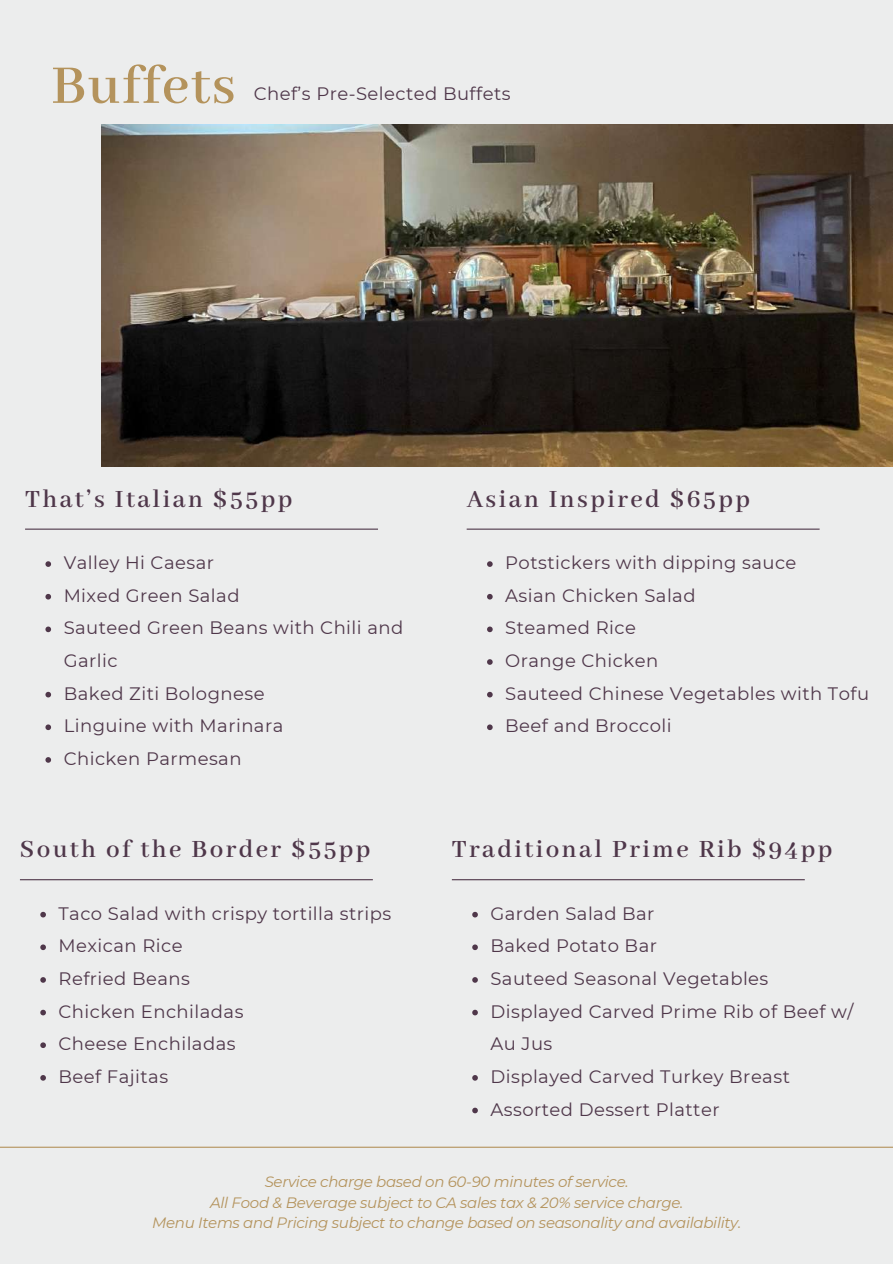
<style>
.page{position:relative;width:893px;height:1264px;background:#fff}
.page>*{position:absolute;margin:0;border:0;box-sizing:border-box;transform-origin:0 0}
.t1{font:600 60px "Abhaya Libre";letter-spacing:.02em;color:#b4935c}
.t2{font:600 27px "Abhaya Libre";letter-spacing:.09em;color:#4f374a}
.t3{font:18px/32.7px "Montserrat";letter-spacing:.025em;color:#4f374a}
.t4{font:italic 15px/20.2px "Montserrat";letter-spacing:-.02em;color:#b4935c;text-align:center}
</style>
<div class="page">
<div style="left:0;top:0;width:892px;height:1263px;background:#eceded"></div>
<hr style="left:0;top:1146px;width:892px;height:1px;background:#b4935c">
<img style="left:101px;top:125px;width:791px;height:341px">
<svg style="left:45px;top:561px;width:6px;height:6px"></svg>
<svg style="left:45px;top:594px;width:6px;height:5px"></svg>
<svg style="left:45px;top:626px;width:6px;height:6px"></svg>
<svg style="left:45px;top:691px;width:6px;height:6px"></svg>
<svg style="left:45px;top:724px;width:6px;height:6px"></svg>
<svg style="left:45px;top:757px;width:6px;height:5px"></svg>
<hr style="left:25px;top:528px;width:353px;height:1px;background:#4f374a">
<svg style="left:487px;top:561px;width:5px;height:6px"></svg>
<svg style="left:487px;top:594px;width:5px;height:5px"></svg>
<svg style="left:487px;top:626px;width:5px;height:6px"></svg>
<svg style="left:487px;top:659px;width:5px;height:5px"></svg>
<svg style="left:487px;top:691px;width:5px;height:6px"></svg>
<svg style="left:487px;top:724px;width:5px;height:6px"></svg>
<hr style="left:466px;top:528px;width:353px;height:1px;background:#4f374a">
<svg style="left:40px;top:911px;width:6px;height:6px"></svg>
<svg style="left:40px;top:944px;width:6px;height:6px"></svg>
<svg style="left:40px;top:977px;width:6px;height:5px"></svg>
<svg style="left:40px;top:1009px;width:6px;height:6px"></svg>
<svg style="left:40px;top:1042px;width:6px;height:6px"></svg>
<svg style="left:40px;top:1075px;width:6px;height:5px"></svg>
<hr style="left:20px;top:879px;width:353px;height:1px;background:#4f374a">
<svg style="left:472px;top:911px;width:6px;height:6px"></svg>
<svg style="left:472px;top:944px;width:6px;height:6px"></svg>
<svg style="left:472px;top:977px;width:6px;height:5px"></svg>
<svg style="left:472px;top:1009px;width:6px;height:6px"></svg>
<svg style="left:472px;top:1075px;width:6px;height:5px"></svg>
<svg style="left:472px;top:1107px;width:6px;height:6px"></svg>
<hr style="left:452px;top:879px;width:352px;height:1px;background:#4f374a">
<h1 class="t1" style="left:51px;top:52px;width:186px">Buffets</h1>
<p class="t3" style="left:254px;top:77px;width:258px">Chef’s Pre-Selected Buffets</p>
<h2 class="t2" style="left:25px;top:484px;width:269px">That’s Italian $55pp</h2>
<p class="t3" style="left:64px;top:546px;width:341px">Valley Hi Caesar<br>Mixed Green Salad<br>Sauteed Green Beans with Chili and<br>Garlic<br>Baked Ziti Bolognese<br>Linguine with Marinara<br>Chicken Parmesan</p>
<h2 class="t2" style="left:20px;top:834px;width:352px">South of the Border $55pp</h2>
<p class="t3" style="left:59px;top:896px;width:334px">Taco Salad with crispy tortilla strips<br>Mexican Rice<br>Refried Beans<br>Chicken Enchiladas<br>Cheese Enchiladas<br>Beef Fajitas</p>
<h2 class="t2" style="left:466px;top:484px;width:285px">Asian Inspired $65pp</h2>
<p class="t3" style="left:505px;top:546px;width:365px">Potstickers with dipping sauce<br>Asian Chicken Salad<br>Steamed Rice<br>Orange Chicken<br>Sauteed Chinese Vegetables with Tofu<br>Beef and Broccoli</p>
<h2 class="t2" style="left:452px;top:834px;width:382px">Traditional Prime Rib $94pp</h2>
<p class="t3" style="left:490px;top:896px;width:364px">Garden Salad Bar<br>Baked Potato Bar<br>Sauteed Seasonal Vegetables<br>Displayed Carved Prime Rib of Beef w/<br>Au Jus<br>Displayed Carved Turkey Breast<br>Assorted Dessert Platter</p>
<p class="t4" style="left:152px;top:1171px;width:590px">Service charge based on 60-90 minutes of service.<br>All Food &amp; Beverage subject to CA sales tax &amp; 20% service charge.<br>Menu Items and Pricing subject to change based on seasonality and availability.</p>
</div>
